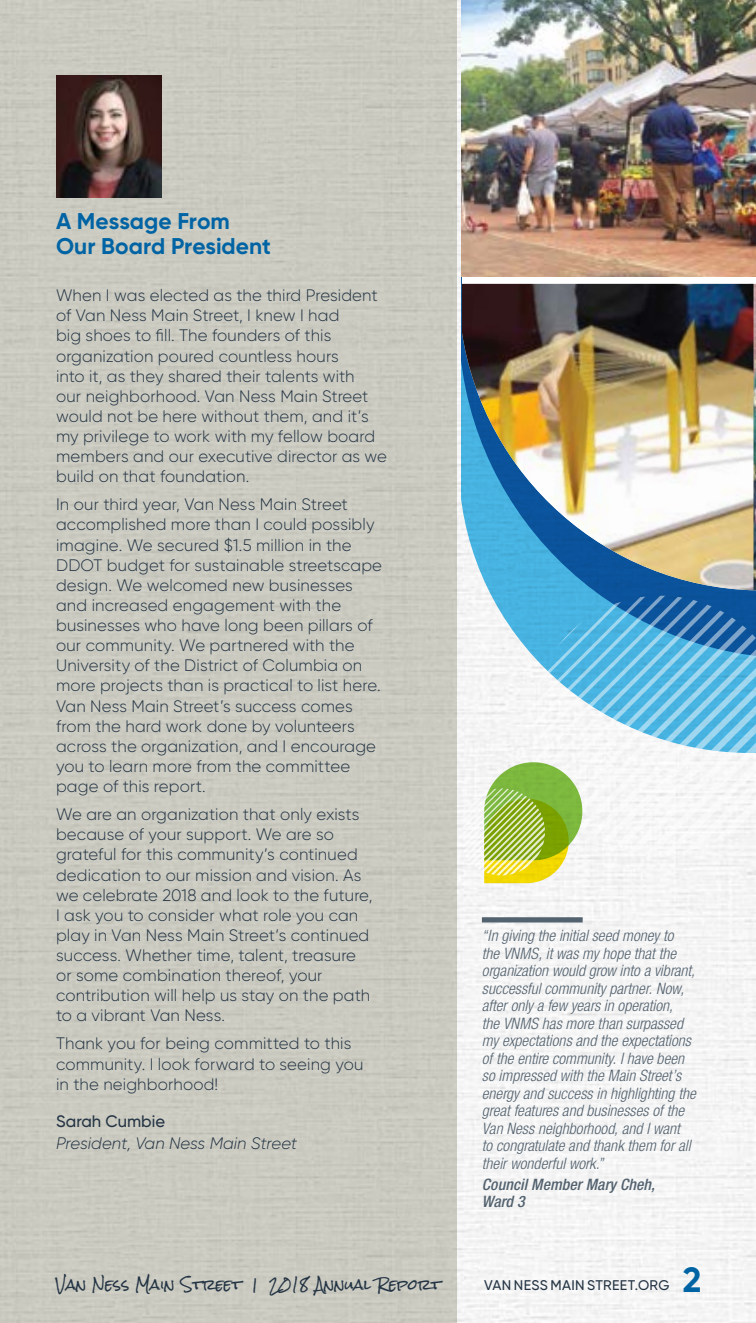
<style>
.page{position:relative;width:756px;height:1323px;background:#fff}
.page>*{position:absolute;margin:0;border:0;box-sizing:border-box;transform-origin:0 0}
.t1{font:700 35px "Gilroy";color:#0064a4}
.t2{font:700 22.75px/24.5px "Gilroy";color:#0064a4}
.t3{font:300 16.62px/20.1px "Gilroy";letter-spacing:.005em;color:#243444}
.t4{font:italic 300 16.62px "Gilroy";color:#243444}
.t5{font:500 16.62px "Gilroy";color:#243444}
.t6{font:italic 300 condensed 15.75px/17.5px "Helvetica Neue LT Std";color:#53626f}
.t7{font:italic 500 condensed 15.75px/17.5px "Helvetica Neue LT Std";letter-spacing:.01em;color:#53626f}
.t8{font:14px "Rock Salt";color:#243444}
.t9{font:500 14px "Gilroy";letter-spacing:.025em;color:#243444}
</style>
<div class="page">
<div style="left:457px;top:0;width:299px;height:1323px;background:#f4f4f4"></div>
<div style="left:0;top:0;width:457px;height:1323px;background:#cacac0"></div>
<img style="left:462px;top:0;width:294px;height:277px">
<img style="left:754px;top:284px;width:2px;height:306px">
<img style="left:462px;top:284px;width:292px;height:306px">
<div style="left:482px;top:917px;width:101px;height:6px;background:#53626f"></div>
<svg style="left:463px;top:596px;width:293px;height:287px"></svg>
<img style="left:57px;top:76px;width:105px;height:121px">
<h2 class="t2" style="left:56px;top:209px;width:216px">A Message From<br>Our Board President</h2>
<p class="t3" style="left:56px;top:285px;width:333px">When I was elected as the third President of Van Ness Main Street, I knew I had<br>big shoes to fill. The founders of this organization poured countless hours<br>into it, as they shared their talents with<br>our neighborhood. Van Ness Main Street would not be here without them, and it’s my privilege to work with my fellow board members and our executive director as we build on that foundation.</p>
<p class="t3" style="left:56px;top:494px;width:328px">In our third year, Van Ness Main Street accomplished more than I could possibly imagine. We secured $1.5 million in the DDOT budget for sustainable streetscape design. We welcomed new businesses and increased engagement with the businesses who have long been pillars of our community. We partnered with the University of the District of Columbia on more projects than is practical to list here.<br>Van Ness Main Street’s success comes from the hard work done by volunteers across the organization, and I encourage you to learn more from the committee page of this report.</p>
<p class="t3" style="left:56px;top:804px;width:318px">We are an organization that only exists because of your support. We are so grateful for this community’s continued dedication to our mission and vision. As we celebrate 2018 and look to the future, I ask you to consider what role you can play in Van Ness Main Street’s continued success. Whether time, talent, treasure or some combination thereof, your contribution will help us stay on the path to a vibrant Van Ness.</p>
<p class="t3" style="left:56px;top:1033px;width:309px">Thank you for being committed to this community. I look forward to seeing you in the neighborhood!</p>
<p class="t5" style="left:56px;top:1111px;width:111px">Sarah Cumbie</p>
<p class="t4" style="left:56px;top:1133px;width:243px">President, Van Ness Main Street</p>
<p class="t6" style="left:482px;top:927px;width:215px">“In giving the initial seed money to<br>the VNMS, it was my hope that the organization would grow into a vibrant, successful community partner. Now, after only a few years in operation,<br>the VNMS has more than surpassed my expectations and the expectations of the entire community. I have been so impressed with the Main Street’s energy and success in highlighting the great features and businesses of the Van Ness neighborhood, and I want<br>to congratulate and thank them for all their wonderful work.”</p>
<p class="t7" style="left:482px;top:1176px;width:175px">Council Member Mary Cheh,<br>Ward 3</p>
<p class="t8" style="left:55px;top:1276px;width:387px">Van Ness Main Street | 2018 Annual Report</p>
<p class="t9" style="left:484px;top:1276px;width:187px">VAN NESS MAIN STREET.ORG</p>
<h1 class="t1" style="left:683px;top:1258px;width:20px">2</h1>
</div>
